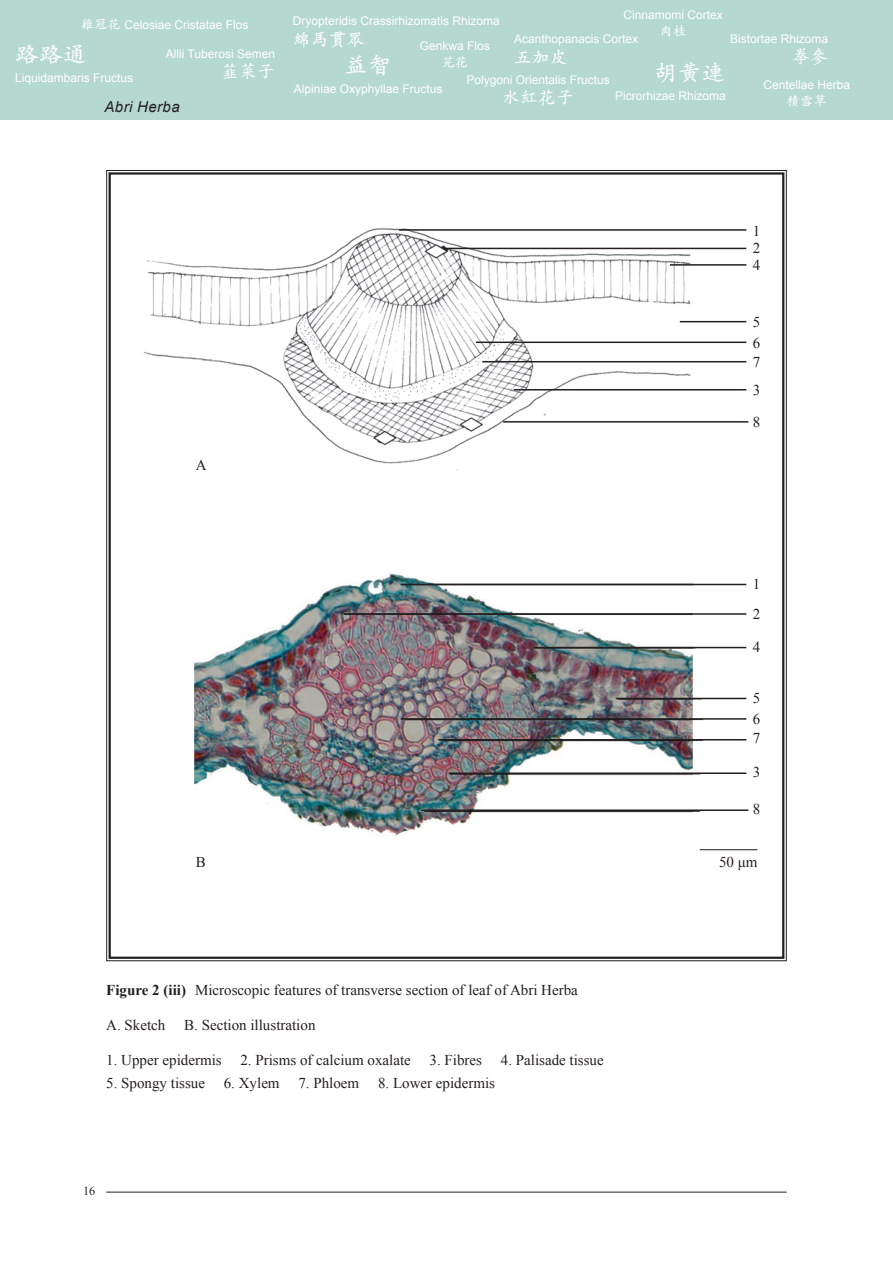
<style>
.page{position:relative;width:893px;height:1263px;background:#fff}
.page>*{position:absolute;margin:0;border:0;box-sizing:border-box;transform-origin:0 0}
.t1{font:600 24px "M Kai HK";color:#fff}
.t2{font:600 18px "M Kai HK";color:#fff}
.t3{font:15px "Times New Roman";color:#231f20}
.t4{font:italic 15px "Arial";letter-spacing:.025em;color:#231f20}
.t5{font:600 13.5px "M Kai HK";color:#fff}
.t6{font:12.3px "Times New Roman";color:#231f20}
.t7{font:12px "Arial";color:#fff}
.s1{font-family:"M Kai HK";font-weight:600;font-size:13.5px}
.s2{font-weight:700}
</style>
<div class="page">
<div style="left:0;top:0;width:893px;height:119px;background:#b5d8d0"></div>
<hr style="left:106px;top:1192px;width:681px;height:1px;background:#231f20">
<svg style="left:106px;top:170px;width:681px;height:791px"></svg>
<img style="left:144px;top:218px;width:556px;height:275px">
<img style="left:120px;top:572px;width:640px;height:275px">
<hr style="left:399px;top:229px;width:347px;height:2px;background:#231f20">
<hr style="left:401px;top:584px;width:345px;height:1px;background:#231f20">
<hr style="left:444px;top:248px;width:302px;height:1px;background:#231f20">
<hr style="left:344px;top:613px;width:402px;height:2px;background:#231f20">
<hr style="left:670px;top:264px;width:76px;height:2px;background:#231f20">
<hr style="left:533px;top:647px;width:213px;height:1px;background:#231f20">
<hr style="left:476px;top:342px;width:270px;height:1px;background:#231f20">
<hr style="left:401px;top:718px;width:345px;height:2px;background:#231f20">
<hr style="left:482px;top:361px;width:264px;height:1px;background:#231f20">
<hr style="left:438px;top:739px;width:308px;height:1px;background:#231f20">
<hr style="left:514px;top:389px;width:232px;height:1px;background:#231f20">
<hr style="left:449px;top:772px;width:297px;height:2px;background:#231f20">
<hr style="left:503px;top:421px;width:245px;height:2px;background:#231f20">
<hr style="left:421px;top:809px;width:327px;height:2px;background:#231f20">
<hr style="left:680px;top:321px;width:66px;height:1px;background:#231f20">
<hr style="left:616px;top:698px;width:130px;height:1px;background:#231f20">
<hr style="left:700px;top:849px;width:57px;height:1px;background:#231f20">
<p class="t7" style="left:623px;top:7px;width:101px">Cinnamomi Cortex</p>
<p class="t5" style="left:660px;top:22px;width:28px">肉桂</p>
<p class="t7" style="left:293px;top:13px;width:208px">Dryopteridis Crassirhizomatis Rhizoma</p>
<p class="t2" style="left:293px;top:27px;width:73px">綿馬貫眾</p>
<p class="t7" style="left:514px;top:31px;width:126px">Acanthopanacis Cortex</p>
<p class="t2" style="left:514px;top:45px;width:55px">五加皮</p>
<p class="t7" style="left:81px;top:17px;width:169px"><span class="s1">雞冠花</span> Celosiae Cristatae Flos</p>
<p class="t7" style="left:730px;top:31px;width:100px">Bistortae Rhizoma</p>
<p class="t2" style="left:792px;top:44px;width:37px">拳參</p>
<p class="t7" style="left:420px;top:38px;width:72px">Genkwa Flos</p>
<p class="t5" style="left:441px;top:52px;width:28px">芫花</p>
<p class="t1" style="left:15px;top:37px;width:73px">路路通</p>
<p class="t7" style="left:15px;top:70px;width:120px">Liquidambaris Fructus</p>
<p class="t1" style="left:654px;top:56px;width:73px">胡黃連</p>
<p class="t7" style="left:615px;top:88px;width:112px">Picrorhizae Rhizoma</p>
<p class="t7" style="left:166px;top:45px;width:111px">Allii Tuberosi Semen</p>
<p class="t2" style="left:221px;top:59px;width:55px">韮菜子</p>
<p class="t4" style="left:105px;top:97px;width:77px">Abri Herba</p>
<p class="t1" style="left:344px;top:48px;width:49px">益智</p>
<p class="t7" style="left:294px;top:81px;width:150px">Alpiniae Oxyphyllae Fructus</p>
<p class="t7" style="left:467px;top:72px;width:145px">Polygoni Orientalis Fructus</p>
<p class="t2" style="left:502px;top:85px;width:73px">水紅花子</p>
<p class="t7" style="left:763px;top:77px;width:88px">Centellae Herba</p>
<p class="t5" style="left:787px;top:92px;width:42px">積雪草</p>
<p class="t3" style="left:753px;top:221px;width:9px">1</p>
<p class="t3" style="left:753px;top:238px;width:9px">2</p>
<p class="t3" style="left:753px;top:255px;width:9px">4</p>
<p class="t3" style="left:753px;top:312px;width:9px">5</p>
<p class="t3" style="left:753px;top:333px;width:9px">6</p>
<p class="t3" style="left:753px;top:352px;width:9px">7</p>
<p class="t3" style="left:753px;top:380px;width:9px">3</p>
<p class="t3" style="left:196px;top:455px;width:12px">A</p>
<p class="t3" style="left:753px;top:412px;width:9px">8</p>
<p class="t3" style="left:753px;top:574px;width:9px">1</p>
<p class="t3" style="left:753px;top:604px;width:9px">2</p>
<p class="t3" style="left:753px;top:637px;width:9px">4</p>
<p class="t3" style="left:753px;top:688px;width:9px">5</p>
<p class="t3" style="left:753px;top:709px;width:9px">6</p>
<p class="t3" style="left:753px;top:728px;width:9px">7</p>
<p class="t3" style="left:753px;top:762px;width:9px">3</p>
<p class="t3" style="left:753px;top:799px;width:9px">8</p>
<p class="t3" style="left:196px;top:852px;width:12px">B</p>
<p class="t3" style="left:719px;top:851px;width:40px">50 μm</p>
<p class="t3" style="left:106px;top:980px;width:473px"><span class="s2">Figure 2 (iii)</span> Microscopic features of transverse section of leaf of Abri Herba</p>
<p class="t3" style="left:106px;top:1015px;width:61px">A. Sketch</p>
<p class="t3" style="left:184px;top:1015px;width:133px">B. Section illustration</p>
<p class="t3" style="left:106px;top:1050px;width:117px">1. Upper epidermis</p>
<p class="t3" style="left:240px;top:1050px;width:172px">2. Prisms of calcium oxalate</p>
<p class="t3" style="left:430px;top:1050px;width:54px">3. Fibres</p>
<p class="t3" style="left:501px;top:1050px;width:104px">4. Palisade tissue</p>
<p class="t3" style="left:106px;top:1073px;width:100px">5. Spongy tissue</p>
<p class="t3" style="left:224px;top:1073px;width:57px">6. Xylem</p>
<p class="t3" style="left:298px;top:1073px;width:62px">7. Phloem</p>
<p class="t3" style="left:378px;top:1073px;width:119px">8. Lower epidermis</p>
<p class="t6" style="left:83px;top:1182px;width:14px">16</p>
</div>
